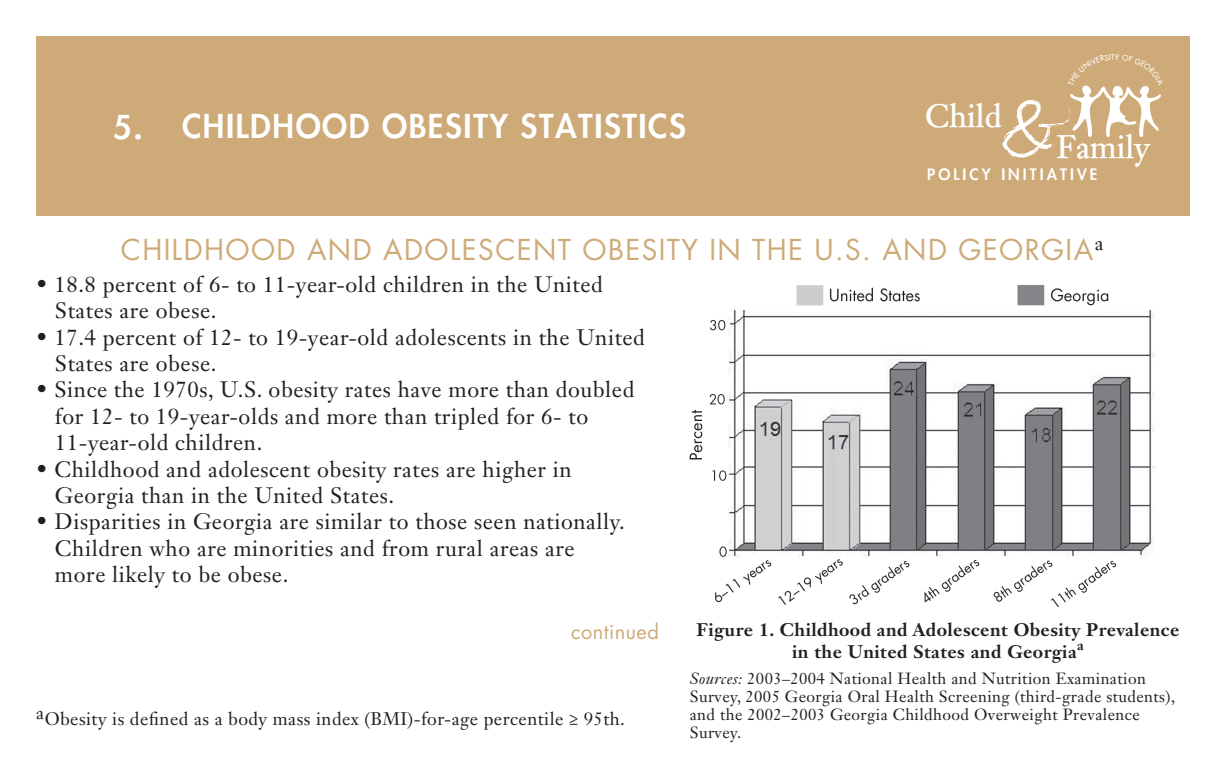
<style>
.page{position:relative;width:1224px;height:778px;background:#fff}
.page>*{position:absolute;margin:0;border:0;box-sizing:border-box;transform-origin:0 0}
.t1{font:600 32px "Futura Std";letter-spacing:.05em;color:#fff}
.t2{font:600 31.8px "Janson Text LT Std";color:#fff}
.t3{font:28px "Futura Std";letter-spacing:.05em;color:#ceaa78}
.t4{font:22px/26.4px "Janson Text LT Std";letter-spacing:.025em;color:#231f20}
.t5{font:20px "Futura Std";letter-spacing:.025em;color:#ceaa78}
.t6{font:700 18px/22px "Janson Text LT Std";letter-spacing:.025em;color:#231f20;text-align:center}
.t7{font:18px "Janson Text LT Std";letter-spacing:.025em;color:#231f20}
.t8{font:16px/18px "Janson Text LT Std";letter-spacing:.025em;color:#231f20}
.t9{font:600 15.4px "Futura Std";letter-spacing:.2em;color:#fff}
.s1{font-style:italic}
</style>
<div class="page">
<img style="left:689px;top:284px;width:466px;height:324px">
<div style="left:36px;top:36px;width:1154px;height:179px;background:#ceaa78"></div>
<svg style="left:1002px;top:85px;width:159px;height:73px"></svg>
<p class="t1" style="left:113px;top:107px;width:31px">5.</p>
<p class="t1" style="left:182px;top:106px;width:505px">CHILDHOOD OBESITY STATISTICS</p>
<p class="t2" style="left:925px;top:96px;width:78px">Child</p>
<p class="t2" style="left:1057px;top:127px;width:95px">Family</p>
<p class="t9" style="left:927px;top:164px;width:172px">POLICY INITIATIVE</p>
<p class="t3" style="left:121px;top:232px;width:984px">CHILDHOOD AND ADOLESCENT OBESITY IN THE U.S. AND GEORGIA<sup>a</sup></p>
<p class="t4" style="left:55px;top:271px;width:550px;text-indent:-19px">• 18.8 percent of 6- to 11-year-old children in the United<br>States are obese.</p>
<p class="t4" style="left:55px;top:323px;width:592px;text-indent:-19px">• 17.4 percent of 12- to 19-year-old adolescents in the United<br>States are obese.</p>
<p class="t4" style="left:55px;top:376px;width:581px;text-indent:-19px">• Since the 1970s, U.S. obesity rates have more than doubled for 12- to 19-year-olds and more than tripled for 6- to<br>11-year-old children.</p>
<p class="t4" style="left:55px;top:455px;width:518px;text-indent:-19px">• Childhood and adolescent obesity rates are higher in<br>Georgia than in the United States.</p>
<p class="t4" style="left:55px;top:508px;width:571px;text-indent:-19px">• Disparities in Georgia are similar to those seen nationally.<br>Children who are minorities and from rural areas are more likely to be obese.</p>
<p class="t5" style="left:571px;top:618px;width:90px">continued</p>
<p class="t7" style="left:36px;top:707px;width:590px">aObesity is defined as a body mass index (BMI)-for-age percentile ≥ 95th.</p>
<p class="t6" style="left:697px;top:618px;width:484px">Figure 1. Childhood and Adolescent Obesity Prevalence in the United States and Georgia<sup>a</sup></p>
<p class="t8" style="left:690px;top:669px;width:487px"><span class="s1">Sources:</span> 2003–2004 National Health and Nutrition Examination Survey, 2005 Georgia Oral Health Screening (third-grade students), and the 2002–2003 Georgia Childhood Overweight Prevalence Survey.</p>
</div>
